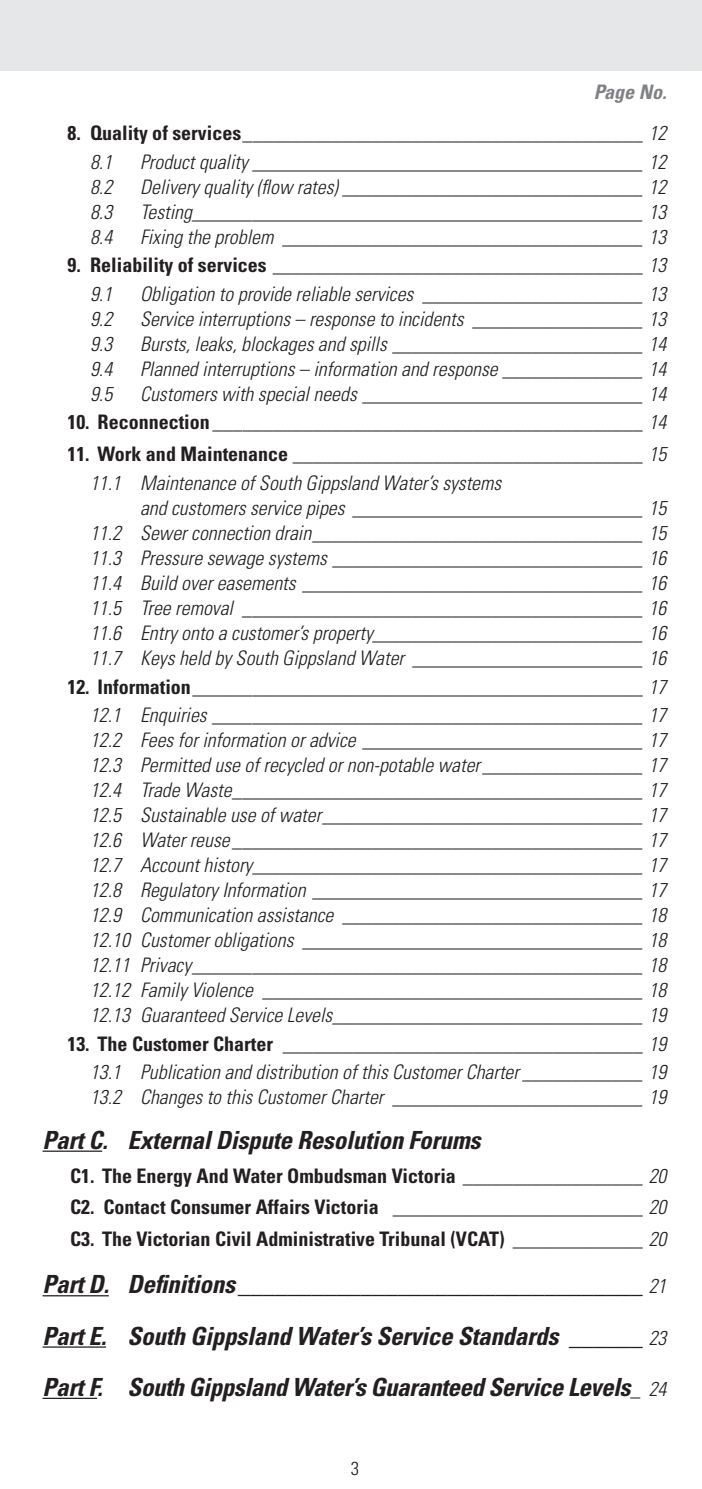
<style>
.page{position:relative;width:702px;height:1489px;background:#fff}
.page>*{position:absolute;margin:0;border:0;box-sizing:border-box;transform-origin:0 0}
.Contents_Head{font:italic 700 condensed 25px "Univers";letter-spacing:-.01em;color:#231f20}
.Contents_Indent{font:italic 300 condensed 20px/25px "Univers";color:#231f20}
.Contents{font:700 condensed 20px "Univers";color:#231f20}
.t1{font:italic 700 condensed 20px "Univers";color:#808285}
.t2{font:300 condensed 18.75px "Univers";color:#231f20}
.s1{font-weight:300;font-style:italic}
.s2{font-weight:300;font-size:20px}
</style>
<div class="page">
<div style="left:0;top:0;width:702px;height:71px;background:#e6e7e9"></div>
<hr style="left:43px;top:1150px;width:59px;height:1px;background:#231f20">
<hr style="left:43px;top:1294px;width:66px;height:2px;background:#231f20">
<hr style="left:43px;top:1346px;width:63px;height:1px;background:#231f20">
<hr style="left:43px;top:1397px;width:54px;height:1px;background:#231f20">
<p class="t1" style="left:593px;top:79px;width:75px">Page No.</p>
<p class="Contents" style="left:68px;top:121px;width:600px">8. Quality of services________________________________________ <span class="s1">12</span></p>
<p class="Contents_Indent" style="left:90px;top:149px;width:24px">8.1</p>
<p class="Contents_Indent" style="left:140px;top:149px;width:528px">Product quality _______________________________________ 12</p>
<p class="Contents_Indent" style="left:90px;top:174px;width:24px">8.2</p>
<p class="Contents_Indent" style="left:140px;top:174px;width:528px">Delivery quality (flow rates) ______________________________ 12</p>
<p class="Contents_Indent" style="left:90px;top:199px;width:24px">8.3</p>
<p class="Contents_Indent" style="left:140px;top:199px;width:528px">Testing_____________________________________________ 13</p>
<p class="Contents_Indent" style="left:90px;top:224px;width:24px">8.4</p>
<p class="Contents_Indent" style="left:140px;top:224px;width:528px">Fixing the problem ____________________________________ 13</p>
<p class="Contents" style="left:68px;top:253px;width:600px">9. Reliability of services _____________________________________ <span class="s1">13</span></p>
<p class="Contents_Indent" style="left:90px;top:281px;width:24px">9.1</p>
<p class="Contents_Indent" style="left:140px;top:281px;width:528px">Obligation to provide reliable services ______________________ 13</p>
<p class="Contents_Indent" style="left:90px;top:306px;width:24px">9.2</p>
<p class="Contents_Indent" style="left:140px;top:306px;width:528px">Service interruptions – response to incidents _________________ 13</p>
<p class="Contents_Indent" style="left:90px;top:331px;width:24px">9.3</p>
<p class="Contents_Indent" style="left:140px;top:331px;width:528px">Bursts, leaks, blockages and spills _________________________ 14</p>
<p class="Contents_Indent" style="left:90px;top:356px;width:24px">9.4</p>
<p class="Contents_Indent" style="left:140px;top:356px;width:528px">Planned interruptions – information and response ______________ 14</p>
<p class="Contents_Indent" style="left:90px;top:381px;width:24px">9.5</p>
<p class="Contents_Indent" style="left:140px;top:381px;width:528px">Customers with special needs ____________________________ 14</p>
<p class="Contents" style="left:68px;top:410px;width:600px">10. Reconnection ___________________________________________ <span class="s1">14</span></p>
<p class="Contents" style="left:68px;top:442px;width:600px">11. Work and Maintenance ___________________________________ <span class="s1">15</span></p>
<p class="Contents_Indent" style="left:140px;top:470px;width:528px;text-indent:-50px">11.1 Maintenance of South Gippsland Water’s systems<br>and customers service pipes _____________________________ 15</p>
<p class="Contents_Indent" style="left:90px;top:520px;width:578px">11.2 Sewer connection drain_________________________________ 15</p>
<p class="Contents_Indent" style="left:90px;top:545px;width:578px">11.3 Pressure sewage systems _______________________________ 16</p>
<p class="Contents_Indent" style="left:90px;top:570px;width:578px">11.4 Build over easements __________________________________ 16</p>
<p class="Contents_Indent" style="left:90px;top:595px;width:578px">11.5 Tree removal ________________________________________ 16</p>
<p class="Contents_Indent" style="left:90px;top:620px;width:578px">11.6 Entry onto a customer’s property___________________________ 16</p>
<p class="Contents_Indent" style="left:90px;top:645px;width:578px">11.7 Keys held by South Gippsland Water _______________________ 16</p>
<p class="Contents" style="left:68px;top:674px;width:600px">12. Information_____________________________________________ <span class="s1">17</span></p>
<p class="Contents_Indent" style="left:90px;top:702px;width:578px">12.1 Enquiries ___________________________________________ 17</p>
<p class="Contents_Indent" style="left:90px;top:727px;width:578px">12.2 Fees for information or advice ____________________________ 17</p>
<p class="Contents_Indent" style="left:90px;top:752px;width:578px">12.3 Permitted use of recycled or non-potable water ________________ 17</p>
<p class="Contents_Indent" style="left:90px;top:777px;width:578px">12.4 Trade Waste_________________________________________ 17</p>
<p class="Contents_Indent" style="left:90px;top:802px;width:578px">12.5 Sustainable use of water________________________________ 17</p>
<p class="Contents_Indent" style="left:90px;top:827px;width:578px">12.6 Water reuse _________________________________________ 17</p>
<p class="Contents_Indent" style="left:90px;top:852px;width:578px">12.7 Account history_______________________________________ 17</p>
<p class="Contents_Indent" style="left:90px;top:877px;width:578px">12.8 Regulatory Information _________________________________ 17</p>
<p class="Contents_Indent" style="left:90px;top:902px;width:578px">12.9 Communication assistance ______________________________ 18</p>
<p class="Contents_Indent" style="left:90px;top:927px;width:578px">12.10 Customer obligations __________________________________ 18</p>
<p class="Contents_Indent" style="left:90px;top:952px;width:578px">12.11 Privacy_____________________________________________ 18</p>
<p class="Contents_Indent" style="left:90px;top:977px;width:578px">12.12 Family Violence ______________________________________ 18</p>
<p class="Contents_Indent" style="left:90px;top:1002px;width:578px">12.13 Guaranteed Service Levels_______________________________ 19</p>
<p class="Contents" style="left:68px;top:1031px;width:600px">13. The Customer Charter ____________________________________ <span class="s1">19</span></p>
<p class="Contents_Indent" style="left:90px;top:1059px;width:578px">13.1 Publication and distribution of this Customer Charter ____________ 19</p>
<p class="Contents_Indent" style="left:90px;top:1084px;width:578px">13.2 Changes to this Customer Charter _________________________ 19</p>
<p class="Contents_Head" style="left:43px;top:1124px;width:439px">Part C. External Dispute Resolution Forums</p>
<p class="Contents" style="left:70px;top:1163px;width:598px">C1. The Energy And Water Ombudsman Victoria __________________ <span class="s1">20</span></p>
<p class="Contents" style="left:70px;top:1194px;width:598px">C2. Contact Consumer Affairs Victoria _________________________ <span class="s1">20</span></p>
<p class="Contents" style="left:70px;top:1225px;width:598px">C3. The Victorian Civil Administrative Tribunal (VCAT) _____________ <span class="s1">20</span></p>
<p class="Contents_Head" style="left:43px;top:1268px;width:625px">Part D. Definitions _________________________________ <span class="s2">21</span></p>
<p class="Contents_Head" style="left:43px;top:1320px;width:625px">Part E. South Gippsland Water’s Service Standards ______ <span class="s2">23</span></p>
<p class="Contents_Head" style="left:43px;top:1371px;width:625px">Part F. South Gippsland Water’s Guaranteed Service Levels<span class="s2">_ 24</span></p>
<p class="t2" style="left:351px;top:1457px;width:10px">3</p>
</div>
